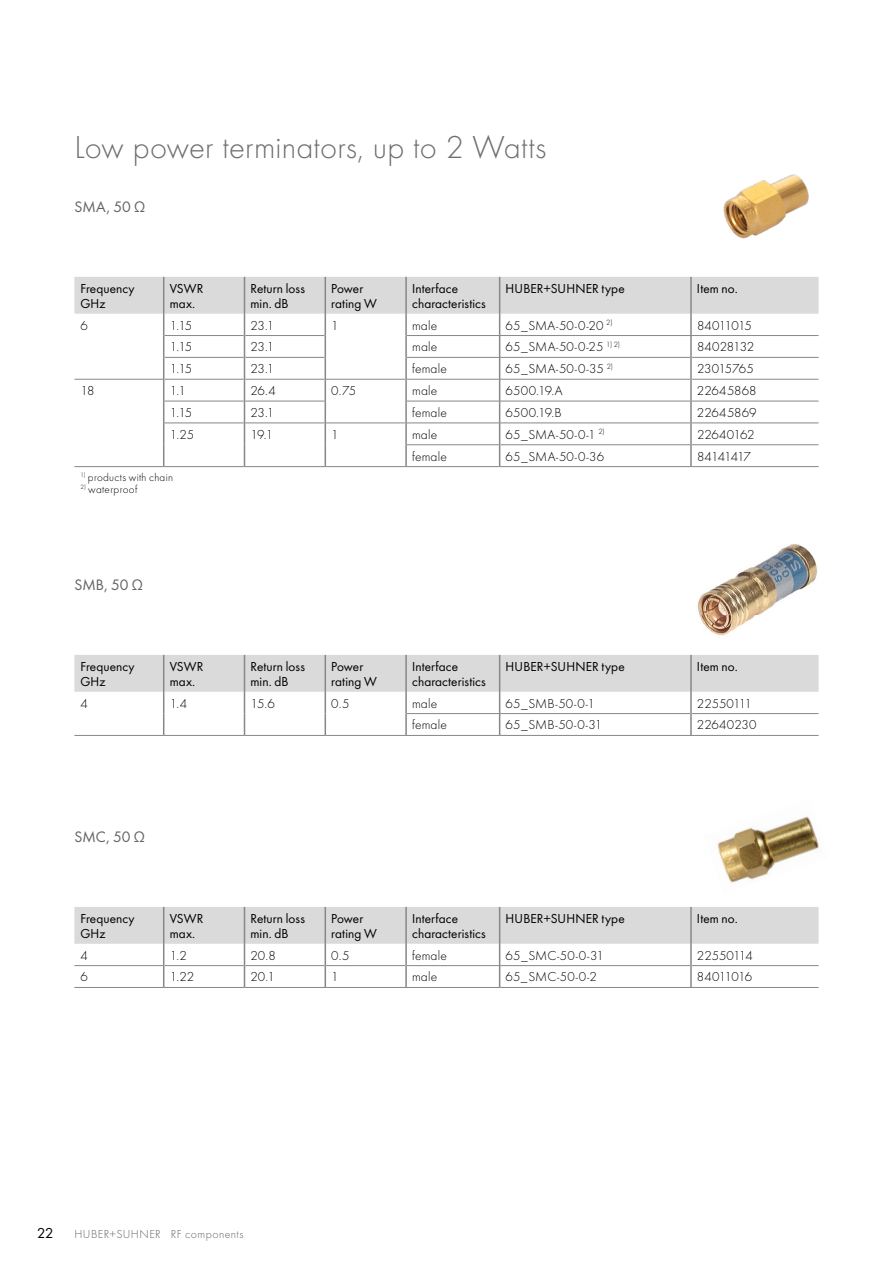
<style>
.page{position:relative;width:893px;height:1263px;background:#fff}
.page>*{position:absolute;margin:0;border:0;box-sizing:border-box;transform-origin:0 0}
.t1{font:300 33px "Futura";letter-spacing:.005em;color:#706f6f}
.t2{font:15.75px "Futura Boo";letter-spacing:.005em;color:#646363}
.t3{font:15px "Futura Boo";color:#000}
.t4{font:300 13.5px "Futura";letter-spacing:.01em;color:#000}
.t5{font:13.5px/15px "Futura Boo";letter-spacing:.01em;color:#000}
.t6{font:300 13.5px "Futura";letter-spacing:-.02em;color:#000}
.t7{font:300 13.5px "Futura";letter-spacing:-.05em;color:#000}
.t8{font:300 13.5px "Futura";letter-spacing:-.055em;color:#000}
.t9{font:300 13.5px "Futura";letter-spacing:-.015em;color:#000}
.t10{font:300 13.5px "Futura";letter-spacing:-.065em;color:#000}
.t11{font:300 12px "Futura";letter-spacing:.035em;color:#646363}
.t12{font:300 11.25px "Futura";letter-spacing:.03em;color:#000}
</style>
<div class="page">
<img style="left:717px;top:816px;width:102px;height:67px">
<img style="left:723px;top:174px;width:86px;height:65px">
<img style="left:697px;top:544px;width:120px;height:92px">
<svg style="left:74px;top:907px;width:745px;height:80px"></svg>
<hr style="left:690px;top:965px;width:2px;height:22px;background:#878787">
<hr style="left:407px;top:965px;width:93px;height:1px;background:#878787">
<hr style="left:405px;top:907px;width:2px;height:37px;background:#878787">
<hr style="left:405px;top:944px;width:2px;height:21px;background:#878787">
<hr style="left:405px;top:965px;width:2px;height:22px;background:#878787">
<hr style="left:74px;top:987px;width:90px;height:1px;background:#878787">
<hr style="left:164px;top:987px;width:80px;height:1px;background:#878787">
<hr style="left:244px;top:987px;width:81px;height:1px;background:#878787">
<hr style="left:325px;top:987px;width:81px;height:1px;background:#878787">
<hr style="left:406px;top:987px;width:94px;height:1px;background:#878787">
<hr style="left:500px;top:987px;width:191px;height:1px;background:#878787">
<hr style="left:691px;top:987px;width:128px;height:1px;background:#878787">
<hr style="left:74px;top:466px;width:90px;height:1px;background:#878787">
<hr style="left:164px;top:466px;width:80px;height:1px;background:#878787">
<hr style="left:244px;top:466px;width:81px;height:1px;background:#878787">
<hr style="left:325px;top:466px;width:81px;height:1px;background:#878787">
<hr style="left:406px;top:466px;width:94px;height:1px;background:#878787">
<hr style="left:500px;top:466px;width:191px;height:1px;background:#878787">
<hr style="left:691px;top:466px;width:128px;height:1px;background:#878787">
<svg style="left:74px;top:277px;width:745px;height:189px"></svg>
<hr style="left:690px;top:314px;width:2px;height:21px;background:#878787">
<hr style="left:407px;top:335px;width:93px;height:1px;background:#878787">
<hr style="left:500px;top:335px;width:191px;height:1px;background:#878787">
<hr style="left:691px;top:335px;width:128px;height:1px;background:#878787">
<svg style="left:74px;top:655px;width:745px;height:80px"></svg>
<hr style="left:690px;top:713px;width:2px;height:22px;background:#878787">
<hr style="left:407px;top:713px;width:93px;height:1px;background:#878787">
<hr style="left:405px;top:655px;width:2px;height:37px;background:#878787">
<hr style="left:405px;top:692px;width:2px;height:21px;background:#878787">
<hr style="left:405px;top:713px;width:2px;height:22px;background:#878787">
<hr style="left:74px;top:735px;width:90px;height:1px;background:#878787">
<hr style="left:164px;top:735px;width:80px;height:1px;background:#878787">
<hr style="left:244px;top:735px;width:81px;height:1px;background:#878787">
<hr style="left:325px;top:735px;width:81px;height:1px;background:#878787">
<hr style="left:406px;top:735px;width:94px;height:1px;background:#878787">
<hr style="left:500px;top:735px;width:191px;height:1px;background:#878787">
<hr style="left:691px;top:735px;width:128px;height:1px;background:#878787">
<h1 class="t1" style="left:74px;top:126px;width:473px">Low power terminators, up to 2 Watts</h1>
<p class="t2" style="left:74px;top:196px;width:72px">SMA, 50 Ω</p>
<p class="t5" style="left:80px;top:280px;width:56px">Frequency<br>GHz</p>
<p class="t5" style="left:170px;top:280px;width:35px">VSWR max.</p>
<p class="t5" style="left:250px;top:280px;width:56px">Return loss min. dB</p>
<p class="t5" style="left:331px;top:280px;width:47px">Power rating W</p>
<p class="t5" style="left:412px;top:280px;width:75px">Interface characteristics</p>
<p class="t5" style="left:506px;top:280px;width:121px">HUBER+SUHNER type</p>
<p class="t5" style="left:697px;top:280px;width:42px">Item no.</p>
<p class="t4" style="left:80px;top:316px;width:9px">6</p>
<p class="t4" style="left:170px;top:316px;width:24px">1.15</p>
<p class="t4" style="left:250px;top:316px;width:25px">23.1</p>
<p class="t4" style="left:331px;top:316px;width:9px">1</p>
<p class="t4" style="left:412px;top:316px;width:27px">male</p>
<p class="t4" style="left:506px;top:316px;width:108px">65_SMA-50-0-20 <sup>2)</sup></p>
<p class="t8" style="left:697px;top:316px;width:56px">84011015</p>
<p class="t4" style="left:170px;top:338px;width:24px">1.15</p>
<p class="t4" style="left:250px;top:338px;width:25px">23.1</p>
<p class="t4" style="left:412px;top:338px;width:27px">male</p>
<p class="t4" style="left:506px;top:338px;width:116px">65_SMA-50-0-25 <sup>1)</sup> <sup>2)</sup></p>
<p class="t9" style="left:697px;top:338px;width:59px">84028132</p>
<p class="t4" style="left:170px;top:360px;width:24px">1.15</p>
<p class="t4" style="left:250px;top:360px;width:25px">23.1</p>
<p class="t4" style="left:412px;top:360px;width:36px">female</p>
<p class="t4" style="left:506px;top:360px;width:109px">65_SMA-50-0-35 <sup>2)</sup></p>
<p class="t6" style="left:697px;top:360px;width:58px">23015765</p>
<p class="t4" style="left:80px;top:382px;width:15px">18</p>
<p class="t4" style="left:170px;top:382px;width:18px">1.1</p>
<p class="t4" style="left:250px;top:382px;width:27px">26.4</p>
<p class="t4" style="left:331px;top:382px;width:26px">0.75</p>
<p class="t4" style="left:412px;top:382px;width:27px">male</p>
<p class="t4" style="left:506px;top:382px;width:59px">6500.19.A</p>
<p class="t4" style="left:697px;top:382px;width:61px">22645868</p>
<p class="t4" style="left:170px;top:404px;width:24px">1.15</p>
<p class="t4" style="left:250px;top:404px;width:25px">23.1</p>
<p class="t4" style="left:412px;top:404px;width:36px">female</p>
<p class="t4" style="left:506px;top:404px;width:58px">6500.19.B</p>
<p class="t4" style="left:697px;top:404px;width:61px">22645869</p>
<p class="t4" style="left:170px;top:426px;width:26px">1.25</p>
<p class="t4" style="left:250px;top:426px;width:24px">19.1</p>
<p class="t4" style="left:331px;top:426px;width:9px">1</p>
<p class="t4" style="left:412px;top:426px;width:27px">male</p>
<p class="t4" style="left:506px;top:426px;width:101px">65_SMA-50-0-1 <sup>2)</sup></p>
<p class="t6" style="left:697px;top:426px;width:59px">22640162</p>
<p class="t4" style="left:412px;top:447px;width:36px">female</p>
<p class="t4" style="left:506px;top:447px;width:100px">65_SMA-50-0-36</p>
<p class="t10" style="left:697px;top:447px;width:55px">84141417</p>
<p class="t12" style="left:80px;top:470px;width:94px"><sup>1)</sup> products with chain</p>
<p class="t12" style="left:80px;top:482px;width:58px"><sup>2)</sup> waterproof</p>
<p class="t2" style="left:74px;top:574px;width:70px">SMB, 50 Ω</p>
<p class="t5" style="left:80px;top:658px;width:56px">Frequency<br>GHz</p>
<p class="t5" style="left:170px;top:658px;width:35px">VSWR max.</p>
<p class="t5" style="left:250px;top:658px;width:56px">Return loss min. dB</p>
<p class="t5" style="left:331px;top:658px;width:47px">Power rating W</p>
<p class="t5" style="left:412px;top:658px;width:75px">Interface characteristics</p>
<p class="t5" style="left:506px;top:658px;width:121px">HUBER+SUHNER type</p>
<p class="t5" style="left:697px;top:658px;width:42px">Item no.</p>
<p class="t4" style="left:80px;top:694px;width:9px">4</p>
<p class="t4" style="left:170px;top:694px;width:19px">1.4</p>
<p class="t4" style="left:250px;top:694px;width:26px">15.6</p>
<p class="t4" style="left:331px;top:694px;width:20px">0.5</p>
<p class="t4" style="left:412px;top:694px;width:27px">male</p>
<p class="t4" style="left:506px;top:694px;width:91px">65_SMB-50-0-1</p>
<p class="t4" style="left:697px;top:694px;width:56px">22550111</p>
<p class="t4" style="left:412px;top:716px;width:36px">female</p>
<p class="t4" style="left:506px;top:716px;width:98px">65_SMB-50-0-31</p>
<p class="t4" style="left:697px;top:716px;width:61px">22640230</p>
<p class="t2" style="left:74px;top:826px;width:72px">SMC, 50 Ω</p>
<p class="t5" style="left:80px;top:910px;width:56px">Frequency<br>GHz</p>
<p class="t5" style="left:170px;top:910px;width:35px">VSWR max.</p>
<p class="t5" style="left:250px;top:910px;width:56px">Return loss min. dB</p>
<p class="t5" style="left:331px;top:910px;width:47px">Power rating W</p>
<p class="t5" style="left:412px;top:910px;width:75px">Interface characteristics</p>
<p class="t5" style="left:506px;top:910px;width:121px">HUBER+SUHNER type</p>
<p class="t5" style="left:697px;top:910px;width:42px">Item no.</p>
<p class="t4" style="left:80px;top:946px;width:9px">4</p>
<p class="t4" style="left:170px;top:946px;width:19px">1.2</p>
<p class="t4" style="left:250px;top:946px;width:27px">20.8</p>
<p class="t4" style="left:331px;top:946px;width:20px">0.5</p>
<p class="t4" style="left:412px;top:946px;width:36px">female</p>
<p class="t4" style="left:506px;top:946px;width:100px">65_SMC-50-0-31</p>
<p class="t4" style="left:697px;top:946px;width:57px">22550114</p>
<p class="t4" style="left:80px;top:968px;width:9px">6</p>
<p class="t4" style="left:170px;top:968px;width:26px">1.22</p>
<p class="t4" style="left:250px;top:968px;width:26px">20.1</p>
<p class="t4" style="left:331px;top:968px;width:9px">1</p>
<p class="t4" style="left:412px;top:968px;width:27px">male</p>
<p class="t4" style="left:506px;top:968px;width:93px">65_SMC-50-0-2</p>
<p class="t7" style="left:697px;top:968px;width:57px">84011016</p>
<p class="t3" style="left:37px;top:1223px;width:18px">22</p>
<p class="t11" style="left:74px;top:1227px;width:171px">HUBER+SUHNER RF components</p>
</div>
